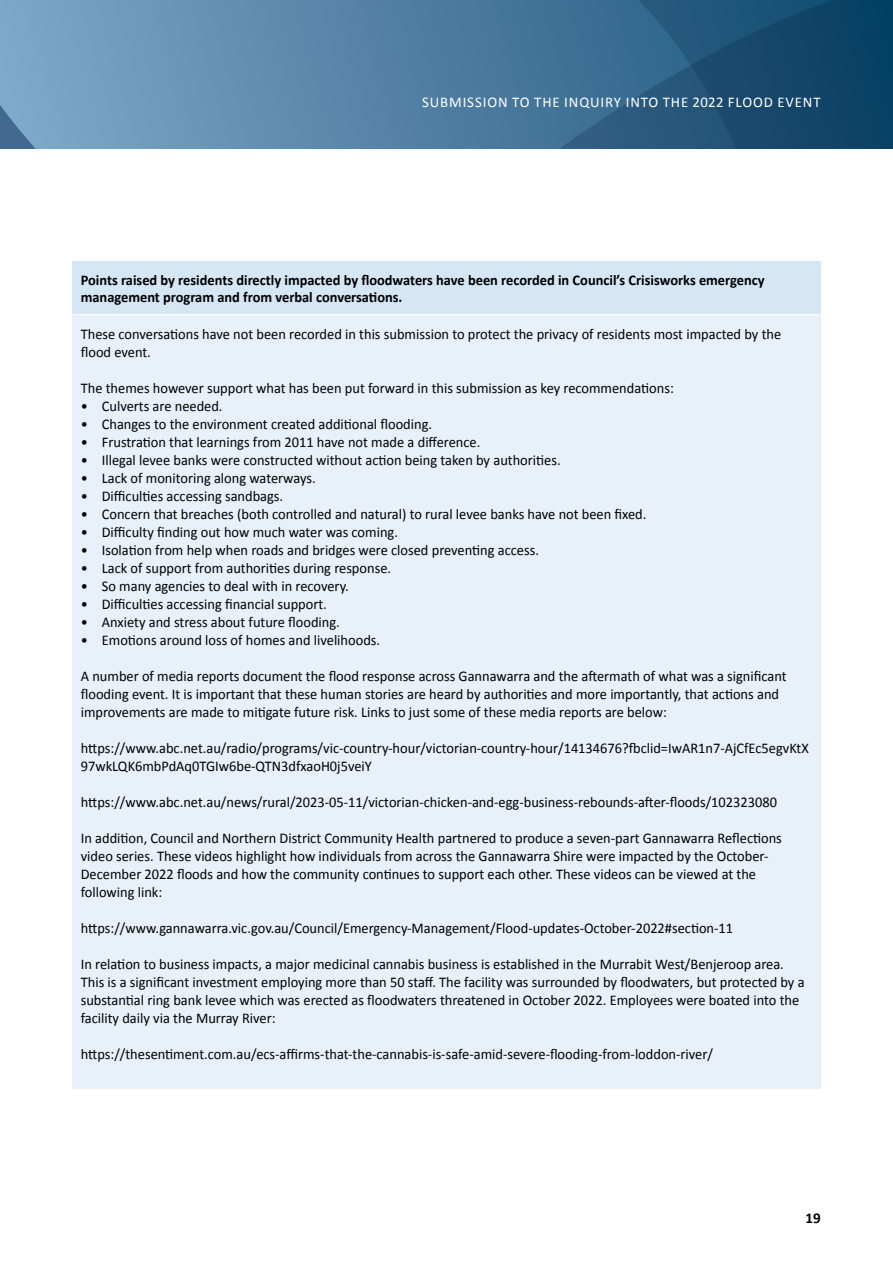
<style>
.page{position:relative;width:893px;height:1263px;background:#fff}
.page>*{position:absolute;margin:0;border:0;box-sizing:border-box;transform-origin:0 0}
.t1{font:700 15px "Calibri";color:#000}
.text{font:14.85px/18px "Calibri";color:#000}
.text-2{font:700 14.85px/16.5px "Calibri";color:#000}
.t2{font:14.85px "Calibri";letter-spacing:.06em;color:#fff}
</style>
<div class="page">
<div style="left:0;top:0;width:893px;height:149px;background:#739fc1"></div>
<svg style="left:167px;top:0;width:419px;height:39px"></svg>
<svg style="left:0;top:39px;width:586px;height:110px"></svg>
<svg style="left:586px;top:0;width:307px;height:149px"></svg>
<div style="left:72px;top:261px;width:749px;height:54px;background:#d5e6f5"></div>
<div style="left:72px;top:315px;width:749px;height:774px;background:#e8f1f9"></div>
<hr style="left:72px;top:314px;width:749px;height:1px;background:#fff">
<p class="t2" style="left:422px;top:93px;width:400px">SUBMISSION TO THE INQUIRY INTO THE 2022 FLOOD EVENT</p>
<p class="text-2" style="left:81px;top:272px;width:685px">Points raised by residents directly impacted by floodwaters have been recorded in Council’s Crisisworks emergency management program and from verbal conversations.</p>
<p class="text" style="left:81px;top:325px;width:702px">These conversations have not been recorded in this submission to protect the privacy of residents most impacted by the flood event.</p>
<p class="text" style="left:81px;top:379px;width:595px">The themes however support what has been put forward in this submission as key recommendations:</p>
<p class="text" style="left:81px;top:397px;width:143px">• Culverts are needed.</p>
<p class="text" style="left:81px;top:415px;width:353px">• Changes to the environment created additional flooding.</p>
<p class="text" style="left:81px;top:433px;width:401px">• Frustration that learnings from 2011 have not made a difference.</p>
<p class="text" style="left:81px;top:451px;width:481px">• Illegal levee banks were constructed without action being taken by authorities.</p>
<p class="text" style="left:81px;top:469px;width:236px">• Lack of monitoring along waterways.</p>
<p class="text" style="left:81px;top:487px;width:204px">• Difficulties accessing sandbags.</p>
<p class="text" style="left:81px;top:505px;width:567px">• Concern that breaches (both controlled and natural) to rural levee banks have not been fixed.</p>
<p class="text" style="left:81px;top:523px;width:319px">• Difficulty finding out how much water was coming.</p>
<p class="text" style="left:81px;top:541px;width:460px">• Isolation from help when roads and bridges were closed preventing access.</p>
<p class="text" style="left:81px;top:559px;width:312px">• Lack of support from authorities during response.</p>
<p class="text" style="left:81px;top:577px;width:270px">• So many agencies to deal with in recovery.</p>
<p class="text" style="left:81px;top:595px;width:248px">• Difficulties accessing financial support.</p>
<p class="text" style="left:81px;top:613px;width:261px">• Anxiety and stress about future flooding.</p>
<p class="text" style="left:81px;top:631px;width:301px">• Emotions around loss of homes and livelihoods.</p>
<p class="text" style="left:81px;top:667px;width:707px">A number of media reports document the flood response across Gannawarra and the aftermath of what was a significant flooding event. It is important that these human stories are heard by authorities and more importantly, that actions and improvements are made to mitigate future risk. Links to just some of these media reports are below:</p>
<p class="text" style="left:81px;top:739px;width:730px">https://www.abc.net.au/radio/programs/vic-country-hour/victorian-country-hour/14134676?fbclid=IwAR1n7-AjCfEc5egvKtX<br>97wkLQK6mbPdAq0TGIw6be-QTN3dfxaoH0j5veiY</p>
<p class="text" style="left:81px;top:793px;width:698px">https://www.abc.net.au/news/rural/2023-05-11/victorian-chicken-and-egg-business-rebounds-after-floods/102323080</p>
<p class="text" style="left:81px;top:829px;width:703px">In addition, Council and Northern District Community Health partnered to produce a seven-part Gannawarra Reflections video series. These videos highlight how individuals from across the Gannawarra Shire were impacted by the October-December 2022 floods and how the community continues to support each other. These videos can be viewed at the following link:</p>
<p class="text" style="left:81px;top:919px;width:654px">https://www.gannawarra.vic.gov.au/Council/Emergency-Management/Flood-updates-October-2022#section-11</p>
<p class="text" style="left:81px;top:955px;width:725px">In relation to business impacts, a major medicinal cannabis business is established in the Murrabit West/Benjeroop area.<br>This is a significant investment employing more than 50 staff. The facility was surrounded by floodwaters, but protected by a substantial ring bank levee which was erected as floodwaters threatened in October 2022. Employees were boated into the facility daily via the Murray River:</p>
<p class="text" style="left:81px;top:1045px;width:634px">https://thesentiment.com.au/ecs-affirms-that-the-cannabis-is-safe-amid-severe-flooding-from-loddon-river/</p>
<p class="t1" style="left:805px;top:1208px;width:17px">19</p>
</div>
